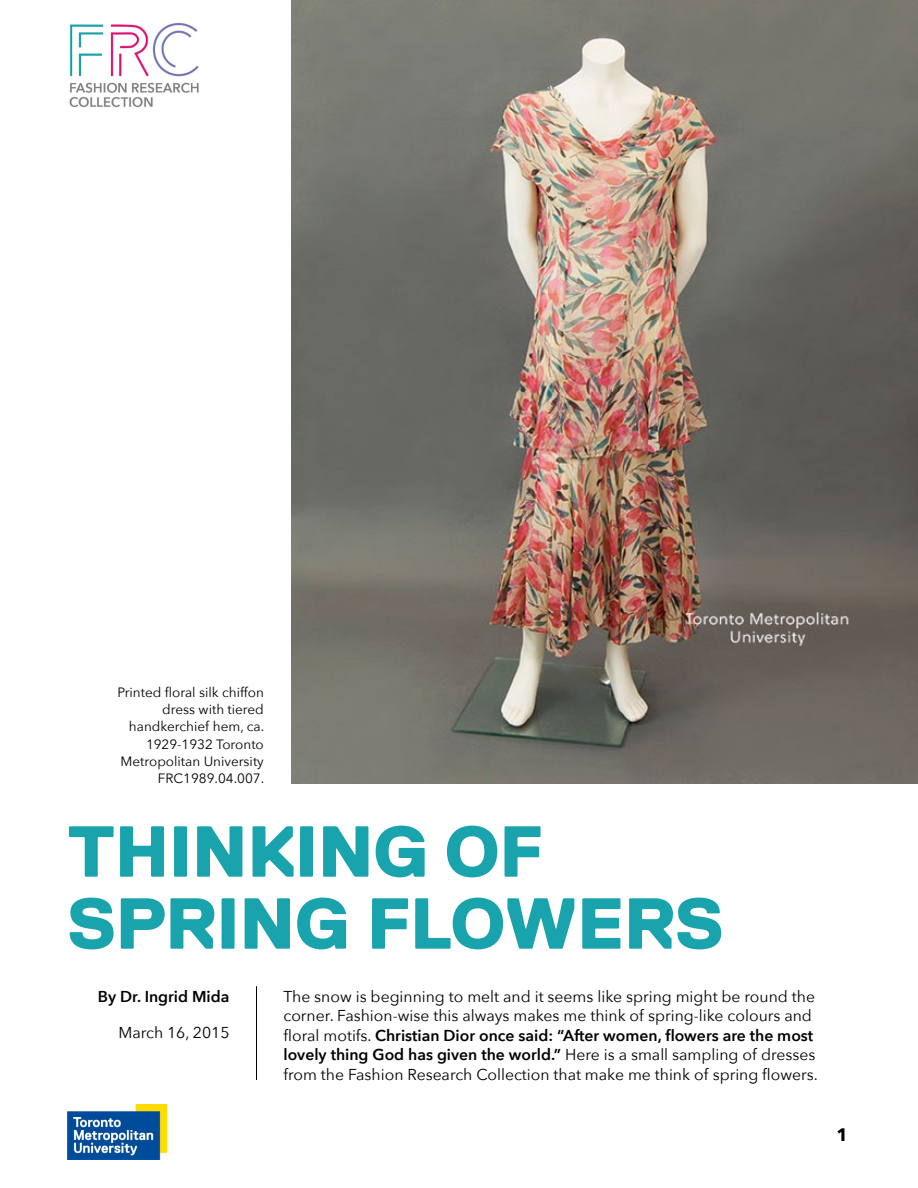
<style>
.page{position:relative;width:918px;height:1188px;background:#fff}
.page>*{position:absolute;margin:0;border:0;box-sizing:border-box;transform-origin:0 0}
.t1{font:800 72px/72px "Replica Std";color:#19a3ac}
.t2{font:700 18px "Avenir Next";color:#000}
.t3{font:15.75px/19.5px "Avenir Next";color:#000}
.t4{font:600 15.75px "Avenir Next";color:#000}
.t5{font:13.5px/17.2px "Avenir Next";color:#000;text-align:right}
.s1{font-weight:400}
</style>
<div class="page">
<hr style="left:256px;top:986px;width:1px;height:94px;background:#000">
<img style="left:69px;top:22px;width:130px;height:86px">
<img style="left:67px;top:1105px;width:100px;height:54px">
<img style="left:292px;top:0;width:626px;height:783px">
<p class="t5" style="left:118px;top:683px;width:148px">Printed floral silk chiffon</p>
<p class="t5" style="left:121px;top:700px;width:145px">dress with tiered handkerchief hem, ca.<br>1929-1932 Toronto<br>Metropolitan University<br>FRC1989.04.007.</p>
<h1 class="t1" style="left:68px;top:816px;width:657px">THINKING OF<br>SPRING FLOWERS</h1>
<h5 class="t4" style="left:98px;top:983px;width:133px">By Dr. Ingrid Mida</h5>
<p class="t3" style="left:118px;top:1022px;width:113px">March 16, 2015</p>
<p class="t3" style="left:283px;top:986px;width:533px">The snow is beginning to melt and it seems like spring might be round the corner. Fashion-wise this always makes me think of spring-like colours and</p>
<p class="t4" style="left:283px;top:1022px;width:531px"><span class="s1">floral motifs.</span> Christian Dior once said: “After women, flowers are the most</p>
<p class="t4" style="left:283px;top:1042px;width:534px">lovely thing God has given the world.” <span class="s1">Here is a small sampling of dresses</span></p>
<p class="t3" style="left:283px;top:1064px;width:536px">from the Fashion Research Collection that make me think of spring flowers.</p>
<p class="t2" style="left:836px;top:1119px;width:13px">1</p>
</div>
